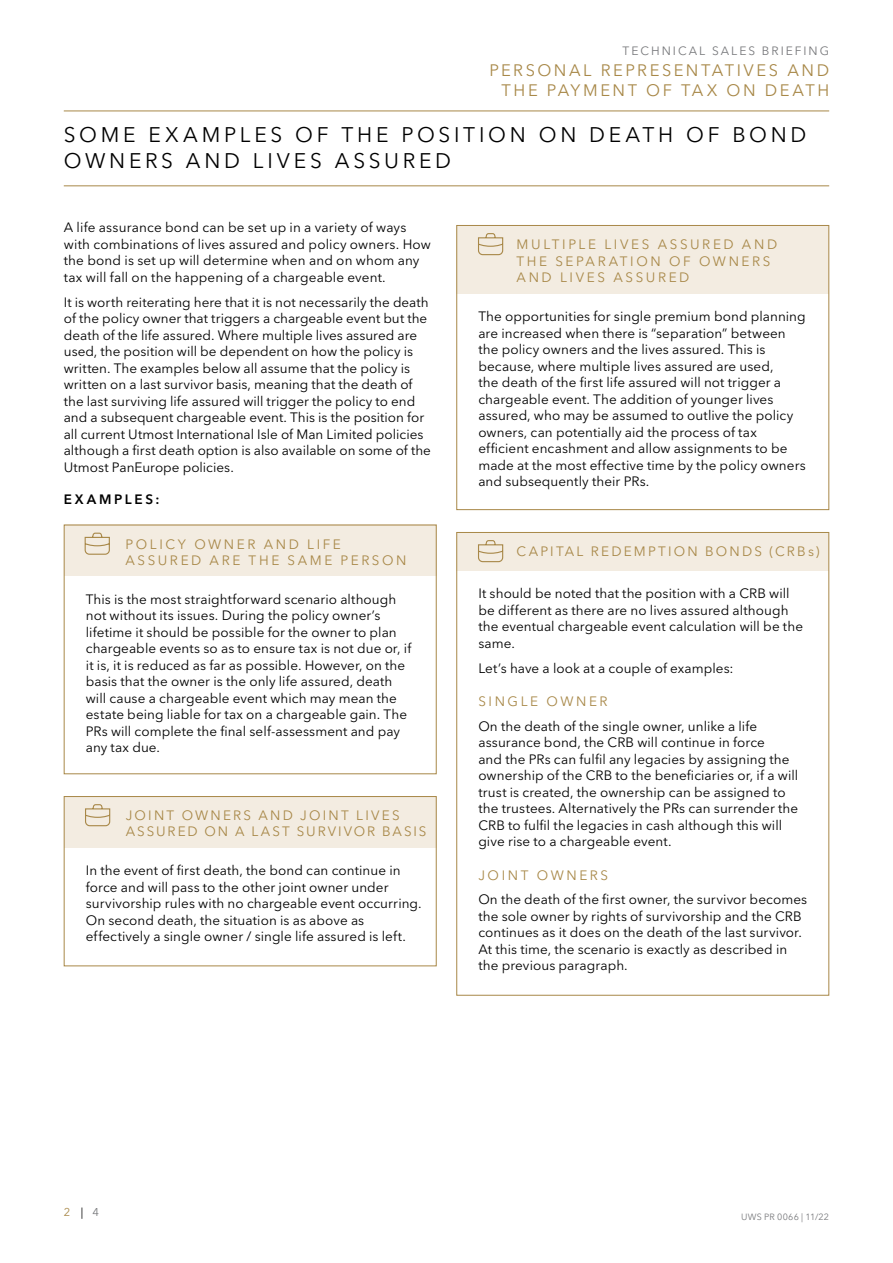
<style>
.page{position:relative;width:893px;height:1263px;background:#fff}
.page>*{position:absolute;margin:0;border:0;box-sizing:border-box;transform-origin:0 0}
.t1{font:21px "Avenir Next LT Pro";letter-spacing:.175em;color:#000}
.t2{font:16.5px/19.8px "Avenir Next LT Pro";letter-spacing:.155em;color:#a88848;text-align:right}
.t3{font:13.5px/16.5px "Avenir Next LT Pro";letter-spacing:.005em;color:#000}
.t4{font:13.5px "Avenir Next LT Pro";letter-spacing:.185em;color:#a88848}
.t5{font:13.5px "Avenir Next LT Pro";letter-spacing:.16em;color:#a88848}
.t6{font:600 13.5px "Avenir Next LT Pro";letter-spacing:.2em;color:#000}
.t7{font:12px "Avenir Next LT Pro";letter-spacing:.17em;color:#77787b}
.t8{font:11.25px "Avenir Next LT Pro";color:#a88848}
.t9{font:9px "Avenir Next LT Pro";letter-spacing:.02em;color:#77787b}
.s1{color:#000}
.s2{color:#77787b}
</style>
<div class="page">
<hr style="left:64px;top:111px;width:765px;height:1px;background:#a88848">
<hr style="left:64px;top:185px;width:765px;height:1px;background:#a88848">
<div style="left:64px;top:525px;width:373px;height:51px;background:#f3ece1"></div>
<div style="left:456px;top:225px;width:373px;height:68px;background:#f3ece1"></div>
<div style="left:64px;top:525px;width:373px;height:249px;border:1px solid #a88848"></div>
<div style="left:456px;top:225px;width:373px;height:285px;border:1px solid #a88848"></div>
<svg style="left:84px;top:532px;width:26px;height:23px"></svg>
<div style="left:64px;top:796px;width:373px;height:51px;background:#f3ece1"></div>
<div style="left:64px;top:796px;width:373px;height:170px;border:1px solid #a88848"></div>
<svg style="left:85px;top:804px;width:26px;height:23px"></svg>
<svg style="left:478px;top:233px;width:26px;height:23px"></svg>
<div style="left:456px;top:532px;width:373px;height:38px;background:#f3ece1"></div>
<svg style="left:478px;top:540px;width:26px;height:23px"></svg>
<p class="t7" style="left:623px;top:44px;width:99px">TECHNICAL sales</p>
<p class="t7" style="left:762px;top:44px;width:67px">BRIEFING</p>
<p class="t2" style="left:489px;top:60px;width:341px">PERSONAL REPRESENTATIVES AND<br>THE PAYMENT OF TAX ON DEATH</p>
<h1 class="t1" style="left:64px;top:123px;width:35px">Some</h1>
<h1 class="t1" style="left:148px;top:123px;width:18px">examples</h1>
<h1 class="t1" style="left:295px;top:123px;width:17px">of</h1>
<h1 class="t1" style="left:342px;top:123px;width:17px">the</h1>
<h1 class="t1" style="left:401px;top:123px;width:17px">position</h1>
<h1 class="t1" style="left:539px;top:123px;width:19px">on</h1>
<h1 class="t1" style="left:589px;top:123px;width:18px">death</h1>
<h1 class="t1" style="left:686px;top:123px;width:17px">of</h1>
<h1 class="t1" style="left:732px;top:123px;width:37px">Bond</h1>
<h1 class="t1" style="left:64px;top:148px;width:40px">Owners</h1>
<h1 class="t1" style="left:186px;top:148px;width:19px">and</h1>
<h1 class="t1" style="left:253px;top:148px;width:29px">Lives</h1>
<h1 class="t1" style="left:335px;top:148px;width:85px">Ass ured</h1>
<p class="t3" style="left:64px;top:219px;width:369px">A life assurance bond can be set up in a variety of ways with combinations of lives assured and policy owners. How the bond is set up will determine when and on whom any tax will fall on the happening of a chargeable event.</p>
<p class="t3" style="left:64px;top:294px;width:369px">It is worth reiterating here that it is not necessarily the death of the policy owner that triggers a chargeable event but the death of the life assured. Where multiple lives assured are used, the position will be dependent on how the policy is written. The examples below all assume that the policy is written on a last survivor basis, meaning that the death of the last surviving life assured will trigger the policy to end and a subsequent chargeable event. This is the position for all current Utmost International Isle of Man Limited policies although a first death option is also available on some of the Utmost PanEurope policies.</p>
<p class="t6" style="left:64px;top:491px;width:97px">EXAMPLE S:</p>
<p class="t4" style="left:125px;top:536px;width:20px">Poli</p>
<p class="t4" style="left:165px;top:536px;width:56px">cy Owner</p>
<p class="t4" style="left:264px;top:536px;width:13px">and</p>
<p class="t4" style="left:307px;top:536px;width:18px">Life</p>
<p class="t4" style="left:125px;top:552px;width:56px">Ass ured</p>
<p class="t4" style="left:210px;top:552px;width:12px">are</p>
<p class="t4" style="left:249px;top:552px;width:11px">the</p>
<p class="t4" style="left:288px;top:552px;width:12px">same</p>
<p class="t4" style="left:341px;top:552px;width:12px">person</p>
<p class="t3" style="left:86px;top:591px;width:327px">This is the most straightforward scenario although not without its issues. During the policy owner’s lifetime it should be possible for the owner to plan chargeable events so as to ensure tax is not due or, if it is, it is reduced as far as possible. However, on the basis that the owner is the only life assured, death will cause a chargeable event which may mean the estate being liable for tax on a chargeable gain. The PRs will complete the final self-assessment and pay any tax due.</p>
<p class="t4" style="left:126px;top:807px;width:20px">Joint</p>
<p class="t4" style="left:182px;top:807px;width:26px">Owners</p>
<p class="t4" style="left:258px;top:807px;width:13px">and</p>
<p class="t4" style="left:300px;top:807px;width:20px">Joint</p>
<p class="t4" style="left:356px;top:807px;width:19px">Lives</p>
<p class="t4" style="left:126px;top:823px;width:53px">Assured</p>
<p class="t4" style="left:205px;top:823px;width:12px">on</p>
<p class="t4" style="left:235px;top:823px;width:27px">a last</p>
<p class="t4" style="left:297px;top:823px;width:32px">survivor</p>
<p class="t4" style="left:382px;top:823px;width:10px">basis</p>
<p class="t3" style="left:86px;top:862px;width:337px">In the event of first death, the bond can continue in force and will pass to the other joint owner under survivorship rules with no chargeable event occurring.<br>On second death, the situation is as above as effectively a single owner / single life assured is left.</p>
<p class="t4" style="left:517px;top:236px;width:37px">Multiple</p>
<p class="t4" style="left:604px;top:236px;width:19px">Lives</p>
<p class="t4" style="left:658px;top:236px;width:56px">Ass ured</p>
<p class="t4" style="left:742px;top:236px;width:13px">and</p>
<p class="t4" style="left:517px;top:253px;width:11px">the</p>
<p class="t4" style="left:555px;top:253px;width:12px">separation</p>
<p class="t4" style="left:669px;top:253px;width:12px">of</p>
<p class="t4" style="left:699px;top:253px;width:13px">owners</p>
<p class="t4" style="left:517px;top:269px;width:13px">and</p>
<p class="t4" style="left:560px;top:269px;width:10px">lives</p>
<p class="t4" style="left:613px;top:269px;width:11px">ass</p>
<p class="t4" style="left:646px;top:269px;width:24px">ured</p>
<p class="t3" style="left:478px;top:308px;width:329px">The opportunities for single premium bond planning are increased when there is “separation” between the policy owners and the lives assured. This is because, where multiple lives assured are used,<br>the death of the first life assured will not trigger a chargeable event. The addition of younger lives assured, who may be assumed to outlive the policy owners, can potentially aid the process of tax efficient encashment and allow assignments to be made at the most effective time by the policy owners and subsequently their PRs.</p>
<p class="t4" style="left:517px;top:543px;width:11px">Capital</p>
<p class="t4" style="left:591px;top:543px;width:22px">Redemption</p>
<p class="t5" style="left:705px;top:543px;width:116px">BONDS (CRBs)</p>
<p class="t3" style="left:478px;top:585px;width:326px">It should be noted that the position with a CRB will be different as there are no lives assured although the eventual chargeable event calculation will be the same.</p>
<p class="t3" style="left:478px;top:660px;width:257px">Let’s have a look at a couple of examples:</p>
<p class="t4" style="left:478px;top:693px;width:52px">Sin gle</p>
<p class="t4" style="left:546px;top:693px;width:13px">owner</p>
<p class="t3" style="left:478px;top:718px;width:321px">On the death of the single owner, unlike a life assurance bond, the CRB will continue in force<br>and the PRs can fulfil any legacies by assigning the ownership of the CRB to the beneficiaries or, if a will trust is created, the ownership can be assigned to the trustees. Alternatively the PRs can surrender the CRB to fulfil the legacies in cash although this will give rise to a chargeable event.</p>
<p class="t4" style="left:478px;top:867px;width:21px">Joint</p>
<p class="t4" style="left:537px;top:867px;width:13px">owners</p>
<p class="t3" style="left:478px;top:891px;width:330px">On the death of the first owner, the survivor becomes the sole owner by rights of survivorship and the CRB continues as it does on the death of the last survivor.<br>At this time, the scenario is exactly as described in the previous paragraph.</p>
<p class="t8" style="left:64px;top:1205px;width:37px">2<span class="s1">|</span><span class="s2">4</span></p>
<p class="t9" style="left:741px;top:1211px;width:89px">UWS PR 0066 | 11/22</p>
</div>
